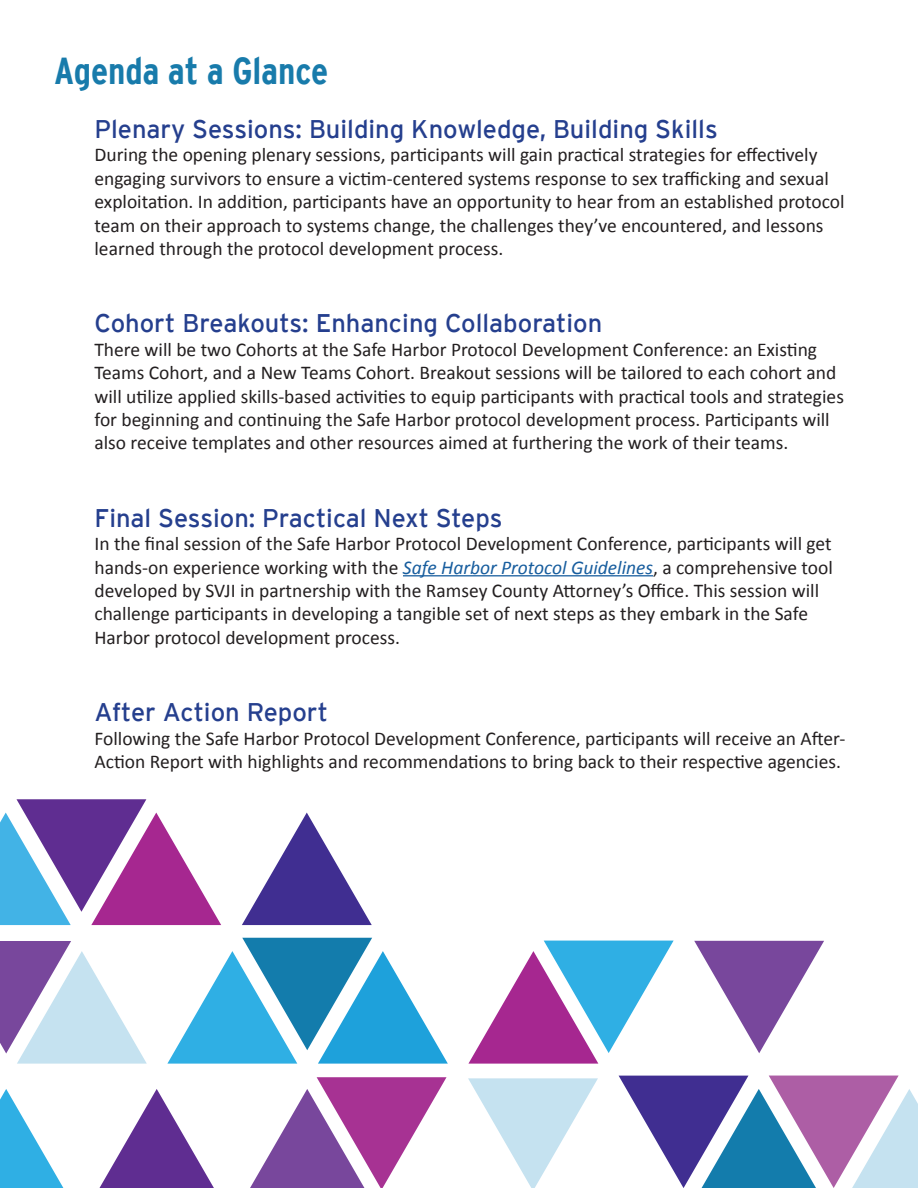
<style>
.page{position:relative;width:918px;height:1188px;background:#fff}
.page>*{position:absolute;margin:0;border:0;box-sizing:border-box;transform-origin:0 0}
.t1{font:700 condensed 37.5px "Interstate";color:#187bab}
.t2{font:25.5px "Interstate";color:#253f8e}
.t3{font:19.5px/23.4px "Calibri";color:#231f20}
.s1{font-style:italic;color:#175d9e}
</style>
<div class="page">
<hr style="left:403px;top:575px;width:250px;height:1px;background:#175d9e">
<svg style="left:0;top:1076px;width:918px;height:112px"></svg>
<svg style="left:0;top:938px;width:824px;height:126px"></svg>
<svg style="left:0;top:799px;width:372px;height:126px"></svg>
<p class="t1" style="left:54px;top:50px;width:276px">Agenda at a Glance</p>
<p class="t2" style="left:94px;top:115px;width:625px">Plenary Sessions: Building Knowledge, Building Skills</p>
<p class="t3" style="left:94px;top:143px;width:752px">During the opening plenary sessions, participants will gain practical strategies for effectively engaging survivors to ensure a victim-centered systems response to sex trafficking and sexual exploitation. In addition, participants have an opportunity to hear from an established protocol team on their approach to systems change, the challenges they’ve encountered, and lessons learned through the protocol development process.</p>
<p class="t2" style="left:94px;top:309px;width:509px">Cohort Breakouts: Enhancing Collaboration</p>
<p class="t3" style="left:94px;top:338px;width:751px">There will be two Cohorts at the Safe Harbor Protocol Development Conference: an Existing Teams Cohort, and a New Teams Cohort. Breakout sessions will be tailored to each cohort and will utilize applied skills-based activities to equip participants with practical tools and strategies for beginning and continuing the Safe Harbor protocol development process. Participants will also receive templates and other resources aimed at furthering the work of their teams.</p>
<p class="t2" style="left:94px;top:504px;width:409px">Final Session: Practical Next Steps</p>
<p class="t3" style="left:94px;top:532px;width:740px">In the final session of the Safe Harbor Protocol Development Conference, participants will get hands-on experience working with the <span class="s1">Safe Harbor Protocol Guidelines</span>, a comprehensive tool developed by SVJI in partnership with the Ramsey County Attorney’s Office. This session will challenge participants in developing a tangible set of next steps as they embark in the Safe Harbor protocol development process.</p>
<p class="t2" style="left:94px;top:698px;width:235px">After Action Report</p>
<p class="t3" style="left:94px;top:726px;width:752px">Following the Safe Harbor Protocol Development Conference, participants will receive an After-<br>Action Report with highlights and recommendations to bring back to their respective agencies.</p>
</div>
